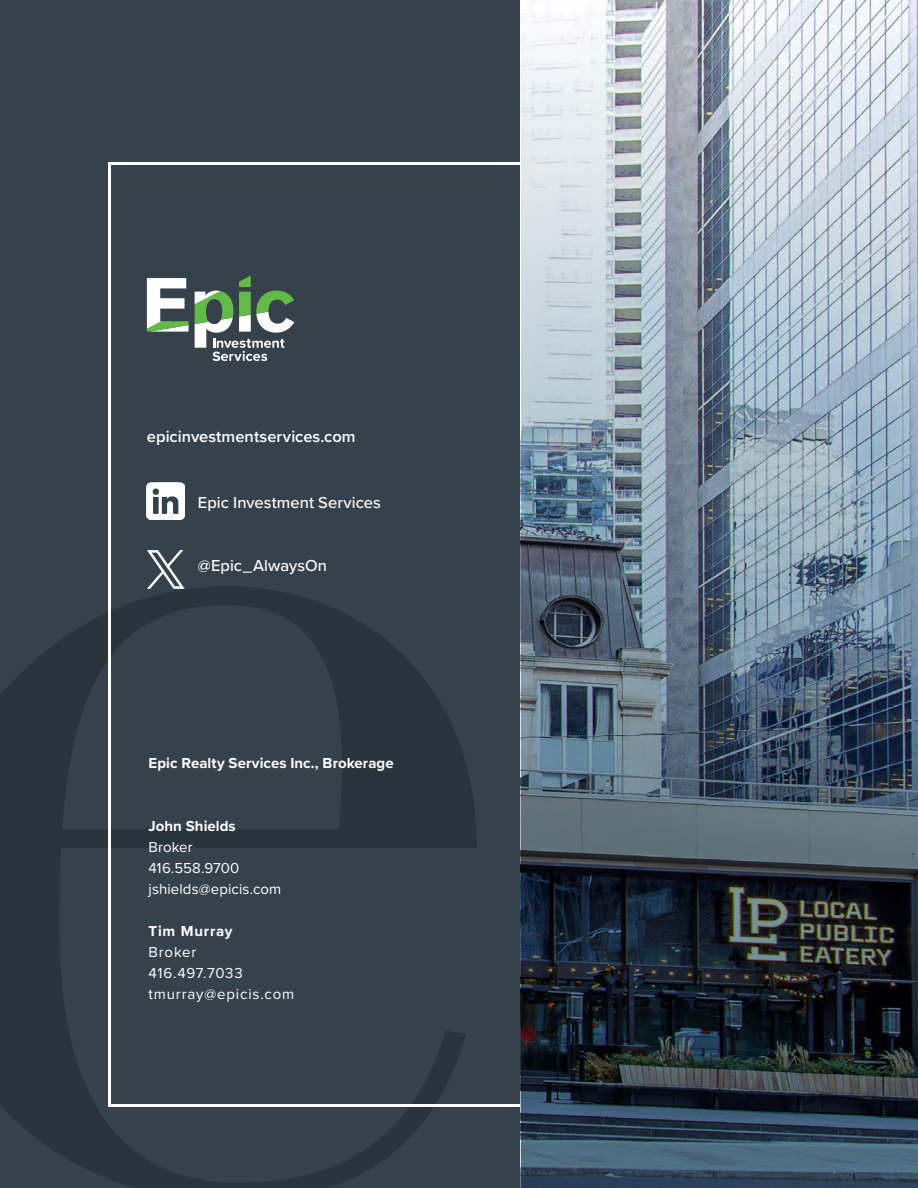
<style>
.page{position:relative;width:918px;height:1188px;background:#fff}
.page>*{position:absolute;margin:0;border:0;box-sizing:border-box;transform-origin:0 0}
.t1{font:500 16.5px "Proxima Nova";color:#fff}
.t2{font:600 16.5px "Proxima Nova";color:#fff}
.t3{font:700 15px "Proxima Nova";letter-spacing:.005em;color:#fff}
.t4{font:15px/21px "Proxima Nova";letter-spacing:.015em;color:#fff}
.t5{font:15px/21px "Proxima Nova";letter-spacing:.055em;color:#fff}
.t6{font:700 15px "Proxima Nova";letter-spacing:.05em;color:#fff}
</style>
<div class="page">
<div style="left:0;top:0;width:578px;height:1188px;background:#35414b"></div>
<svg style="left:0;top:586px;width:477px;height:602px"></svg>
<img style="left:521px;top:0;width:397px;height:1188px">
<svg style="left:147px;top:276px;width:147px;height:85px"></svg>
<img style="left:147px;top:482px;width:38px;height:38px">
<svg style="left:147px;top:550px;width:38px;height:39px"></svg>
<p class="t2" style="left:147px;top:424px;width:210px">epicinvestmentservices.com</p>
<p class="t1" style="left:198px;top:490px;width:184px">Epic Investment Services</p>
<p class="t1" style="left:198px;top:553px;width:131px">@Epic_AlwaysOn</p>
<p class="t3" style="left:148px;top:752px;width:247px">Epic Realty Services Inc., Brokerage</p>
<p class="t3" style="left:148px;top:815px;width:89px">John Shields</p>
<p class="t4" style="left:148px;top:836px;width:134px">Broker<br>416.558.9700 jshields@epicis.com</p>
<p class="t6" style="left:148px;top:920px;width:86px">Tim Murray</p>
<p class="t5" style="left:148px;top:941px;width:147px">Broker<br>416.497.7033 tmurray@epicis.com</p>
</div>
